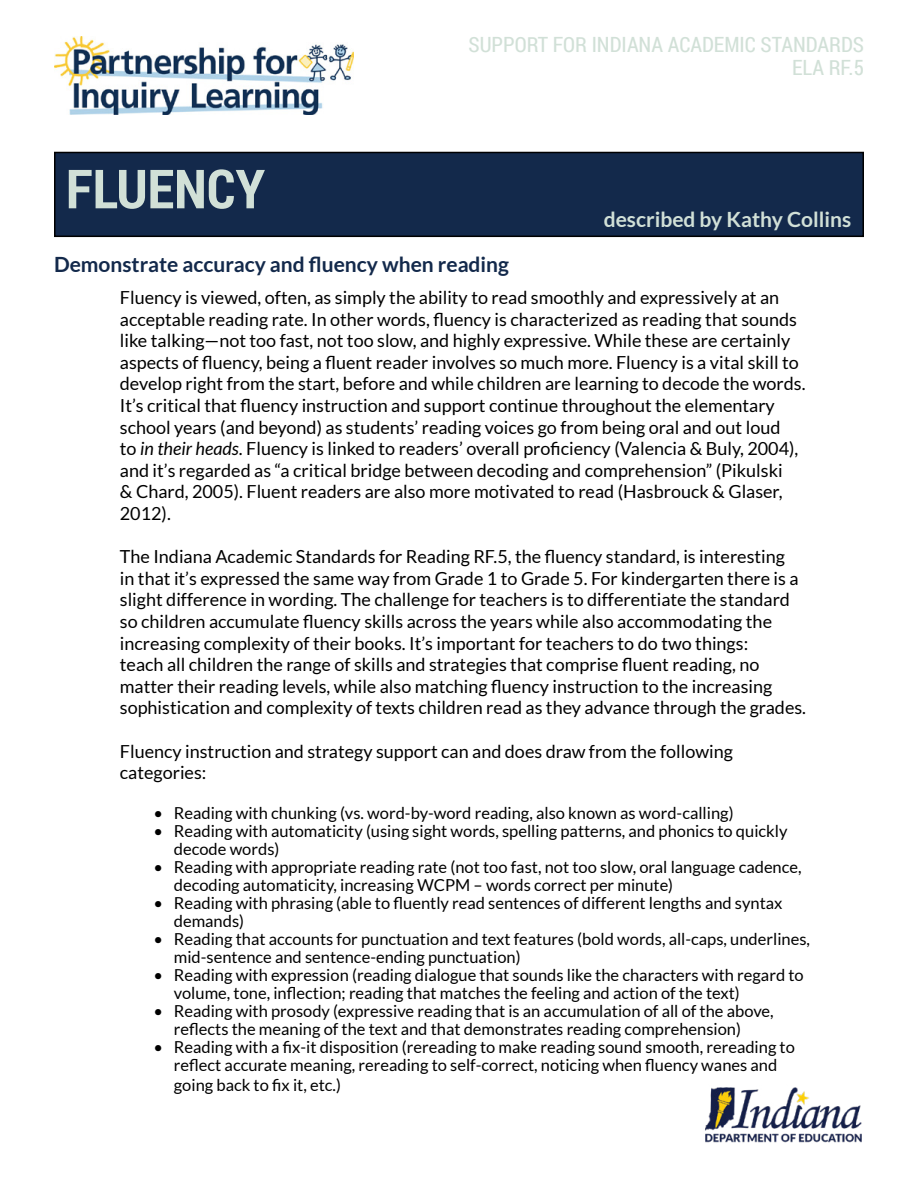
<style>
.page{position:relative;width:918px;height:1188px;background:#fff}
.page>*{position:absolute;margin:0;border:0;box-sizing:border-box;transform-origin:0 0}
.t1{font:700 54px "Roboto Condensed";color:#d1e0d7}
.t2{font:21px/22.5px "Roboto Condensed";color:#d1e0d7;text-align:right}
.t3{font:700 21px "Lato";color:#13294b}
.t4{font:700 21px "Lato";color:#d1e0d7}
.t5{font:18px/21.6px "Lato";color:#000}
.t6{font:16.5px/18px "Lato";color:#000}
.s1{font-style:italic}
</style>
<div class="page">
<div style="left:55px;top:152px;width:808px;height:84px;background:#13294b"></div>
<div style="left:54px;top:152px;width:810px;height:85px;border:2px solid #000"></div>
<img style="left:54px;top:37px;width:300px;height:77px">
<img style="left:705px;top:1087px;width:157px;height:56px">
<h1 class="t1" style="left:66px;top:151px;width:201px">FLUENCY</h1>
<p class="t2" style="left:469px;top:33px;width:397px">SUPPORT FOR INDIANA ACADEMIC STANDARDS<br>ELA RF.5</p>
<p class="t4" style="left:604px;top:207px;width:249px">described by Kathy Collins</p>
<p class="t3" style="left:54px;top:252px;width:457px">Demonstrate accuracy and fluency when reading</p>
<p class="t5" style="left:120px;top:286px;width:687px">Fluency is viewed, often, as simply the ability to read smoothly and expressively at an acceptable reading rate. In other words, fluency is characterized as reading that sounds like talking—not too fast, not too slow, and highly expressive. While these are certainly aspects of fluency, being a fluent reader involves so much more. Fluency is a vital skill to develop right from the start, before and while children are learning to decode the words.<br>It’s critical that fluency instruction and support continue throughout the elementary school years (and beyond) as students’ reading voices go from being oral and out loud<br>to <span class="s1">in their heads</span>. Fluency is linked to readers’ overall proficiency (Valencia &amp; Buly, 2004), and it’s regarded as “a critical bridge between decoding and comprehension” (Pikulski<br>&amp; Chard, 2005). Fluent readers are also more motivated to read (Hasbrouck &amp; Glaser, 2012).</p>
<p class="t5" style="left:120px;top:546px;width:688px">The Indiana Academic Standards for Reading RF.5, the fluency standard, is interesting<br>in that it’s expressed the same way from Grade 1 to Grade 5. For kindergarten there is a slight difference in wording. The challenge for teachers is to differentiate the standard so children accumulate fluency skills across the years while also accommodating the increasing complexity of their books. It’s important for teachers to do two things:<br>teach all children the range of skills and strategies that comprise fluent reading, no matter their reading levels, while also matching fluency instruction to the increasing sophistication and complexity of texts children read as they advance through the grades.</p>
<p class="t5" style="left:120px;top:740px;width:615px">Fluency instruction and strategy support can and does draw from the following categories:</p>
<p class="t6" style="left:154px;top:804px;width:582px">• Reading with chunking (vs. word-by-word reading, also known as word-calling)</p>
<p class="t6" style="left:174px;top:822px;width:615px;text-indent:-20px">• Reading with automaticity (using sight words, spelling patterns, and phonics to quickly decode words)</p>
<p class="t6" style="left:174px;top:858px;width:629px;text-indent:-20px">• Reading with appropriate reading rate (not too fast, not too slow, oral language cadence, decoding automaticity, increasing WCPM – words correct per minute)</p>
<p class="t6" style="left:174px;top:894px;width:610px;text-indent:-20px">• Reading with phrasing (able to fluently read sentences of different lengths and syntax demands)</p>
<p class="t6" style="left:174px;top:930px;width:638px;text-indent:-20px">• Reading that accounts for punctuation and text features (bold words, all-caps, underlines, mid-sentence and sentence-ending punctuation)</p>
<p class="t6" style="left:174px;top:966px;width:631px;text-indent:-20px">• Reading with expression (reading dialogue that sounds like the characters with regard to volume, tone, inflection; reading that matches the feeling and action of the text)</p>
<p class="t6" style="left:174px;top:1002px;width:601px;text-indent:-20px">• Reading with prosody (expressive reading that is an accumulation of all of the above, reflects the meaning of the text and that demonstrates reading comprehension)</p>
<p class="t6" style="left:154px;top:1038px;width:643px;text-align:center">• Reading with a fix-it disposition (rereading to make reading sound smooth, rereading to reflect accurate meaning, rereading to self-correct, noticing when fluency wanes and</p>
<p class="t6" style="left:174px;top:1076px;width:169px">going back to fix it, etc.)</p>
</div>
